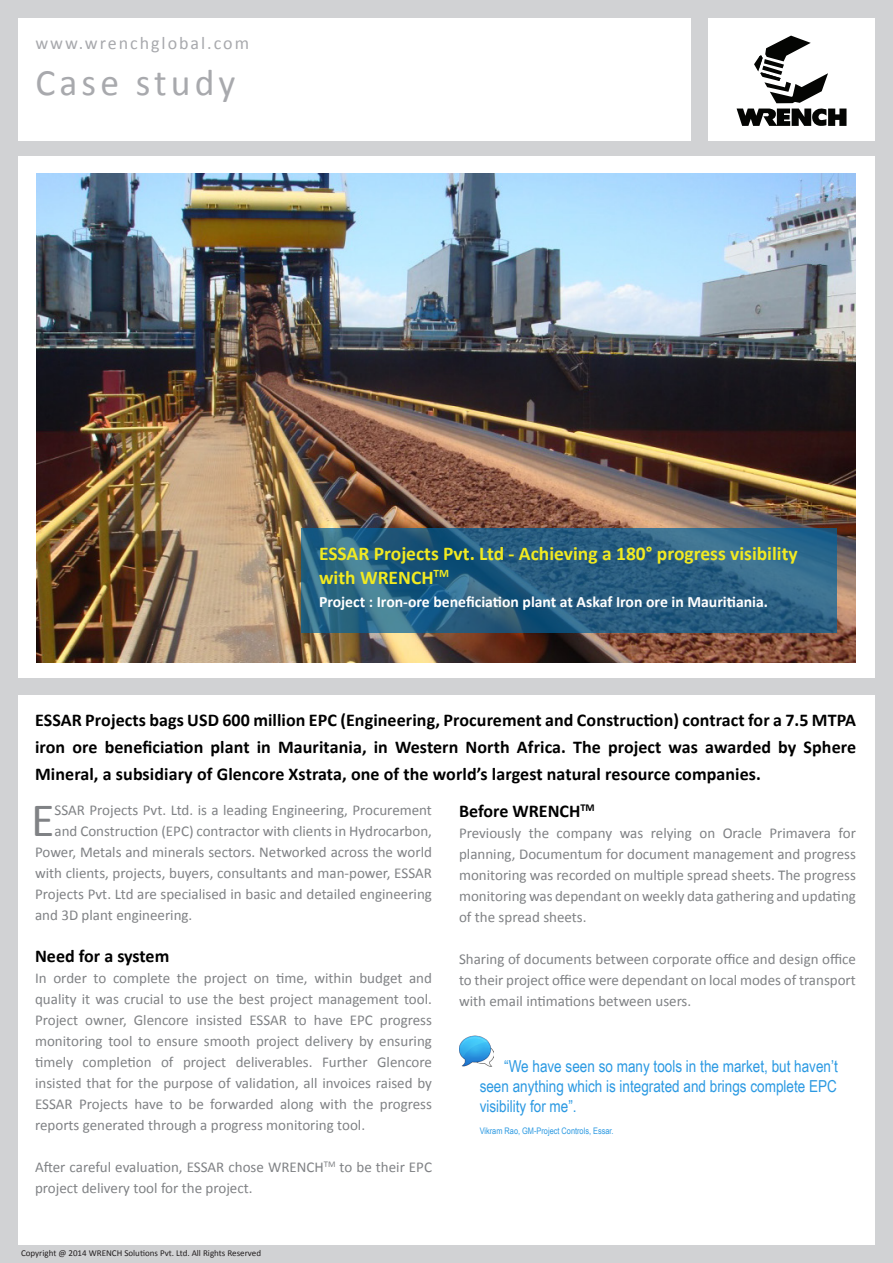
<style>
.page{position:relative;width:893px;height:1263px;background:#d1d2d4}
.page>*{position:absolute;margin:0;border:0;box-sizing:border-box;transform-origin:0 0}
.t1{font:48.15px "Calibri";color:#808285}
.t2{font:37.5px "Calibri";letter-spacing:.11em;color:#a8a9ad}
.t3{font:700 19.5px/23.4px "Calibri";color:#f1ea21}
.t4{font:700 18px/27px "Calibri";color:#000;text-align:justify}
.t5{font:18px "Calibri";letter-spacing:.11em;color:#a8a9ad}
.t6{font:16.5px/19.8px "Arial Narrow";color:#2b99e2;text-align:justify}
.t7{font:700 15.75px "Calibri";color:#fff}
.t8{font:15px/21px "Calibri";color:#808285;text-align:justify}
.t9{font:9px "Calibri";color:#231f20}
.t10{font:9px "Arial Narrow";color:#2b99e2}
</style>
<div class="page">
<div style="left:18px;top:18px;width:672px;height:122px;background:#fff"></div>
<div style="left:18px;top:156px;width:857px;height:1089px;background:#fff"></div>
<div style="left:708px;top:18px;width:167px;height:122px;background:#fff"></div>
<svg style="left:737px;top:36px;width:109px;height:90px"></svg>
<img style="left:36px;top:174px;width:820px;height:489px">
<svg style="left:301px;top:528px;width:535px;height:105px;background:#296183"></svg>
<img style="left:459px;top:1035px;width:35px;height:32px">
<div style="left:12px;top:678px;width:873px;height:16px;background:#d1d2d4"></div>
<p class="t5" style="left:35px;top:32px;width:215px">www.wrenchglobal.com</p>
<h2 class="t2" style="left:35px;top:59px;width:202px">Case study</h2>
<p class="t3" style="left:319px;top:542px;width:480px">ESSAR Projects Pvt. Ltd - Achieving a 180° progress visibility with WRENCH<sup>TM</sup></p>
<p class="t7" style="left:319px;top:592px;width:451px">Project : Iron-ore beneficiation plant at Askaf Iron ore in Mauritiania.</p>
<p class="t4" style="left:35px;top:706px;width:823px">ESSAR Projects bags USD 600 million EPC (Engineering, Procurement and Construction) contract for a 7.5 MTPA iron ore beneficiation plant in Mauritania, in Western North Africa. The project was awarded by Sphere Mineral, a subsidiary of Glencore Xstrata, one of the world’s largest natural resource companies.</p>
<p class="t1" style="left:31px;top:789px;width:25px">E</p>
<p class="t8" style="left:55px;top:799px;width:379px">SSAR Projects Pvt. Ltd. is a leading Engineering, Procurement</p>
<p class="t8" style="left:55px;top:820px;width:379px">and Construction (EPC) contractor with clients in Hydrocarbon,</p>
<p class="t8" style="left:35px;top:841px;width:398px">Power, Metals and minerals sectors. Networked across the world</p>
<p class="t8" style="left:35px;top:862px;width:398px">with clients, projects, buyers, consultants and man-power, ESSAR</p>
<p class="t8" style="left:35px;top:883px;width:398px">Projects Pvt. Ltd are specialised in basic and detailed engineering</p>
<p class="t8" style="left:35px;top:904px;width:159px">and 3D plant engineering.</p>
<p class="t4" style="left:35px;top:942px;width:136px">Need for a system</p>
<p class="t8" style="left:35px;top:967px;width:398px">In order to complete the project on time, within budget and quality it was crucial to use the best project management tool.<br>Project owner, Glencore insisted ESSAR to have EPC progress monitoring tool to ensure smooth project delivery by ensuring timely completion of project deliverables. Further Glencore insisted that for the purpose of validation, all invoices raised by ESSAR Projects have to be forwarded along with the progress reports generated through a progress monitoring tool.</p>
<p class="t8" style="left:35px;top:1156px;width:398px">After careful evaluation, ESSAR chose WRENCH<sup>TM</sup> to be their EPC project delivery tool for the project.</p>
<p class="t9" style="left:21px;top:1247px;width:242px">Copyright @ 2014 WRENCH Solutions Pvt. Ltd. All Rights Reserved</p>
<p class="t4" style="left:459px;top:797px;width:137px">Before WRENCH<sup>TM</sup></p>
<p class="t8" style="left:459px;top:823px;width:398px">Previously the company was relying on Oracle Primavera for planning, Documentum for document management and progress monitoring was recorded on multiple spread sheets. The progress monitoring was dependant on weekly data gathering and updating of the spread sheets.</p>
<p class="t8" style="left:459px;top:949px;width:398px">Sharing of documents between corporate office and design office to their project office were dependant on local modes of transport with email intimations between users.</p>
<p class="t6" style="left:480px;top:1056px;width:360px;text-indent:24px">“We have seen so many tools in the market, but haven’t seen anything which is integrated and brings complete EPC visibility for me”.</p>
<p class="t10" style="left:480px;top:1124px;width:135px">Vikram Rao, GM-Project Controls, Essar.</p>
</div>
